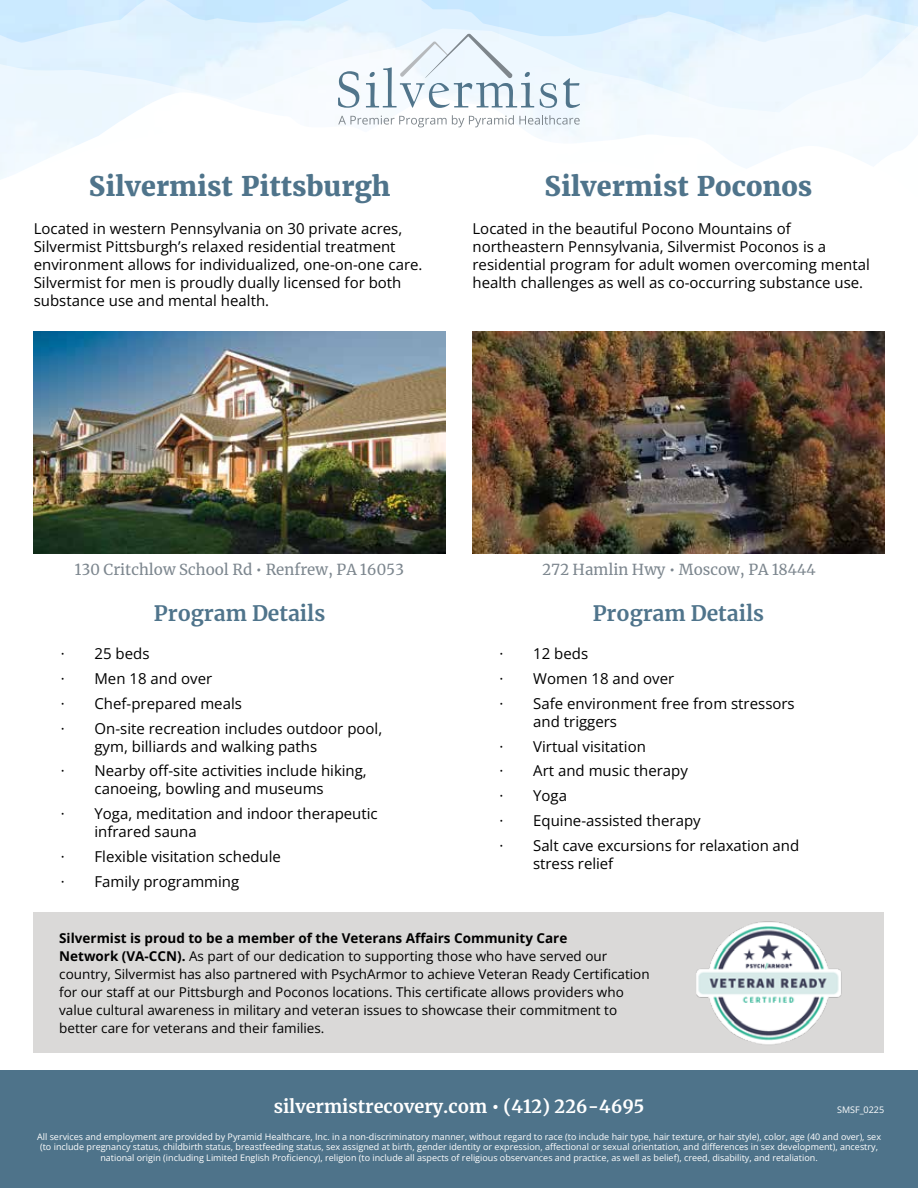
<style>
.page{position:relative;width:918px;height:1188px;background:#fff}
.page>*{position:absolute;margin:0;border:0;box-sizing:border-box;transform-origin:0 0}
.t1{font:800 27px "Merriweather";color:#4f748b}
.t2{font:700 21px "Merriweather";color:#4f748b}
.t3{font:700 18px "Merriweather";color:#fff}
.t4{font:15px/24.8px "Open Sans";color:#000}
.t5{font:15px "Merriweather";color:#7c868e}
.t6{font:13.5px/18px "Open Sans";color:#000}
.t7{font:9px/10.8px "Open Sans";color:#fff;text-align:center}
.s1{font-weight:700}
</style>
<div class="page">
<svg style="left:0;top:0;width:918px;height:14px;background:#d0ebfe"></svg>
<svg style="left:0;top:14px;width:918px;height:77px;fill:#e4f4ff"></svg>
<svg style="left:0;top:91px;width:815px;height:34px;fill:#f5faff"></svg>
<svg style="left:0;top:125px;width:916px;height:55px"></svg>
<div style="left:34px;top:912px;width:850px;height:141px;background:#dad9d8"></div>
<img style="left:696px;top:921px;width:146px;height:123px">
<img style="left:34px;top:332px;width:412px;height:221px">
<img style="left:472px;top:332px;width:412px;height:221px">
<div style="left:0;top:1070px;width:918px;height:118px;background:#4e738a"></div>
<svg style="left:338px;top:33px;width:242px;height:75px"></svg>
<svg style="left:338px;top:115px;width:242px;height:12px"></svg>
<h1 class="t1" style="left:89px;top:169px;width:303px">Silvermist Pittsburgh</h1>
<p class="t4" style="left:34px;top:220px;width:390px;line-height:18px">Located in western Pennsylvania on 30 private acres, Silvermist Pittsburgh’s relaxed residential treatment environment allows for individualized, one-on-one care.<br>Silvermist for men is proudly dually licensed for both substance use and mental health.</p>
<h1 class="t1" style="left:545px;top:169px;width:269px">Silvermist Poconos</h1>
<p class="t4" style="left:472px;top:220px;width:399px;line-height:18px">Located in the beautiful Pocono Mountains of northeastern Pennsylvania, Silvermist Poconos is a residential program for adult women overcoming mental health challenges as well as co-occurring substance use.</p>
<p class="t5" style="left:75px;top:560px;width:331px">130 Critchlow School Rd • Renfrew, PA 16053</p>
<h2 class="t2" style="left:154px;top:599px;width:173px">Program Details</h2>
<p class="t4" style="left:61px;top:641px;width:323px">· 25 beds<br>· Men 18 and over<br>· Chef-prepared meals<br>· On-site recreation includes outdoor pool,</p>
<p class="t4" style="left:61px;top:733px;width:308px;text-indent:34px">gym, billiards and walking paths<br>· Nearby off-site activities include hiking,</p>
<p class="t4" style="left:61px;top:776px;width:319px;text-indent:34px">canoeing, bowling and museums<br>· Yoga, meditation and indoor therapeutic</p>
<p class="t4" style="left:61px;top:819px;width:222px;text-indent:34px">infrared sauna<br>· Flexible visitation schedule · Family programming</p>
<p class="t5" style="left:542px;top:560px;width:275px">272 Hamlin Hwy • Moscow, PA 18444</p>
<h2 class="t2" style="left:593px;top:599px;width:173px">Program Details</h2>
<p class="t4" style="left:499px;top:641px;width:297px">· 12 beds<br>· Women 18 and over<br>· Safe environment free from stressors</p>
<p class="t4" style="left:499px;top:709px;width:301px;text-indent:34px">and triggers<br>· Virtual visitation<br>· Art and music therapy<br>· Yoga<br>· Equine-assisted therapy<br>· Salt cave excursions for relaxation and</p>
<p class="t4" style="left:533px;top:850px;width:81px">stress relief</p>
<p class="t6" style="left:59px;top:929px;width:592px"><span class="s1">Silvermist is proud to be a member of the Veterans Affairs Community Care<br>Network (VA-CCN).</span> As part of our dedication to supporting those who have served our country, Silvermist has also partnered with PsychArmor to achieve Veteran Ready Certification for our staff at our Pittsburgh and Poconos locations. This certificate allows providers who value cultural awareness in military and veteran issues to showcase their commitment to better care for veterans and their families.</p>
<p class="t3" style="left:274px;top:1094px;width:372px">silvermistrecovery.com • (412) 226-4695</p>
<p class="t7" style="left:837px;top:1104px;width:49px">SMSF_0225</p>
<p class="t7" style="left:37px;top:1131px;width:845px">All services and employment are provided by Pyramid Healthcare, Inc. in a non-discriminatory manner, without regard to race (to include hair type, hair texture, or hair style), color, age (40 and over), sex (to include pregnancy status, childbirth status, breastfeeding status, sex assigned at birth, gender identity or expression, affectional or sexual orientation, and differences in sex development), ancestry, national origin (including Limited English Proficiency), religion (to include all aspects of religious observances and practice, as well as belief), creed, disability, and retaliation.</p>
</div>
